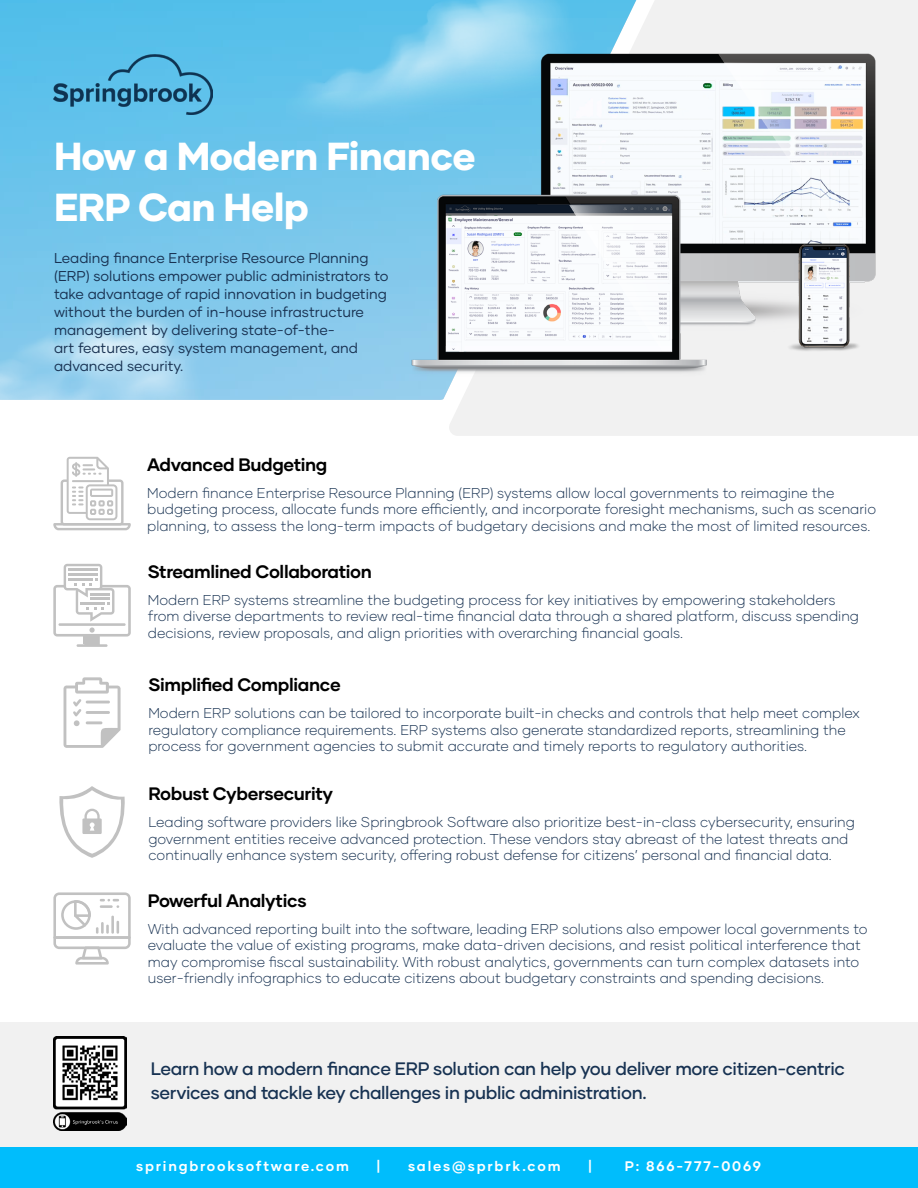
<style>
.page{position:relative;width:918px;height:1188px;background:#fff}
.page>*{position:absolute;margin:0;border:0;box-sizing:border-box;transform-origin:0 0}
.t1{font:800 39px/51px "Gilmer";letter-spacing:-.02em;color:#fff}
.t2{font:500 18px/24px "Gilmer";letter-spacing:-.02em;color:#173252}
.t3{font:700 18px "Gilmer";letter-spacing:-.02em;color:#000}
.t4{font:300 14.25px/16.5px "Gilmer";color:#183252}
.t5{font:14.25px/18px "Gilmer";color:#183252}
.t6{font:700 13.95px "Gilmer";letter-spacing:.13em;color:#fff}
</style>
<div class="page">
<div style="left:449px;top:0;width:469px;height:436px;background:#f1f1f1"></div>
<img style="left:0;top:0;width:406px;height:400px">
<img style="left:0;top:273px;width:212px;height:127px">
<img style="left:286px;top:0;width:350px;height:173px">
<img style="left:406px;top:45px;width:477px;height:359px">
<div style="left:0;top:1147px;width:918px;height:41px;background:#00bdfc"></div>
<div style="left:0;top:1022px;width:918px;height:125px;background:#f1f1f1"></div>
<img style="left:54px;top:1036px;width:73px;height:95px">
<img style="left:54px;top:54px;width:158px;height:60px">
<h1 class="t1" style="left:54px;top:131px;width:423px">How a Modern Finance<br>ERP Can Help</h1>
<p class="t5" style="left:54px;top:249px;width:336px">Leading finance Enterprise Resource Planning (ERP) solutions empower public administrators to take advantage of rapid innovation in budgeting without the burden of in-house infrastructure management by delivering state-of-the-<br>art features, easy system management, and advanced security.</p>
<p class="t3" style="left:147px;top:453px;width:182px">Advanced Budgeting</p>
<p class="t4" style="left:147px;top:484px;width:730px">Modern finance Enterprise Resource Planning (ERP) systems allow local governments to reimagine the budgeting process, allocate funds more efficiently, and incorporate foresight mechanisms, such as scenario planning, to assess the long-term impacts of budgetary decisions and make the most of limited resources.</p>
<p class="t3" style="left:148px;top:560px;width:226px">Streamlined Collaboration</p>
<p class="t4" style="left:148px;top:592px;width:713px">Modern ERP systems streamline the budgeting process for key initiatives by empowering stakeholders from diverse departments to review real-time financial data through a shared platform, discuss spending decisions, review proposals, and align priorities with overarching financial goals.</p>
<p class="t3" style="left:148px;top:673px;width:194px">Simplified Compliance</p>
<p class="t4" style="left:148px;top:705px;width:713px">Modern ERP solutions can be tailored to incorporate built-in checks and controls that help meet complex regulatory compliance requirements. ERP systems also generate standardized reports, streamlining the process for government agencies to submit accurate and timely reports to regulatory authorities.</p>
<p class="t3" style="left:148px;top:782px;width:186px">Robust Cybersecurity</p>
<p class="t4" style="left:148px;top:814px;width:708px">Leading software providers like Springbrook Software also prioritize best-in-class cybersecurity, ensuring government entities receive advanced protection. These vendors stay abreast of the latest threats and continually enhance system security, offering robust defense for citizens’ personal and financial data.</p>
<p class="t3" style="left:148px;top:889px;width:160px">Powerful Analytics</p>
<p class="t4" style="left:148px;top:920px;width:721px">With advanced reporting built into the software, leading ERP solutions also empower local governments to evaluate the value of existing programs, make data-driven decisions, and resist political interference that may compromise fiscal sustainability. With robust analytics, governments can turn complex datasets into user-friendly infographics to educate citizens about budgetary constraints and spending decisions.</p>
<p class="t2" style="left:151px;top:1056px;width:695px">Learn how a modern finance ERP solution can help you deliver more citizen-centric services and tackle key challenges in public administration.</p>
<p class="t6" style="left:136px;top:1157px;width:215px">springbrooksoftware.com</p>
<p class="t6" style="left:377px;top:1157px;width:5px">|</p>
<p class="t6" style="left:408px;top:1157px;width:154px">sales@sprbrk.com</p>
<p class="t6" style="left:588px;top:1157px;width:5px">|</p>
<p class="t6" style="left:625px;top:1157px;width:138px">P: 866-777-0069</p>
</div>
